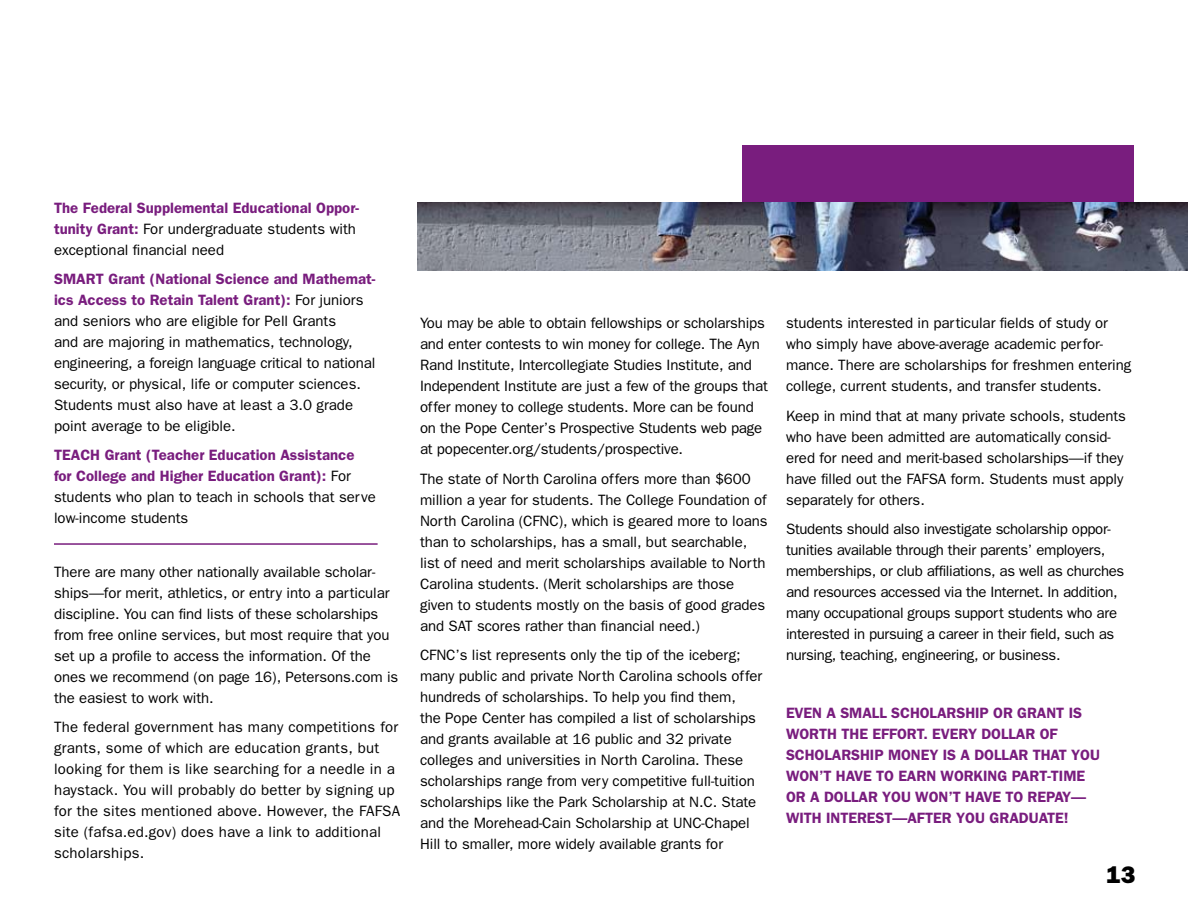
<style>
.page{position:relative;width:1188px;height:918px;background:#fff}
.page>*{position:absolute;margin:0;border:0;box-sizing:border-box;transform-origin:0 0}
.t1{font:800 24px "Franklin Gothic";color:#000}
.t2{font:15px/21px "Franklin Gothic";letter-spacing:-.005em;color:#000}
.t3{font:600 15px/21px "Franklin Gothic";color:#791d7e}
.t4{font:15px/21px "Franklin Gothic";letter-spacing:.015em;color:#000}
.s1{font-weight:600;color:#791d7e}
.s2{font-weight:400;color:#000}
</style>
<div class="page">
<div style="left:742px;top:146px;width:392px;height:61px;background:#791d7e"></div>
<img style="left:417px;top:203px;width:771px;height:67px">
<hr style="left:54px;top:543px;width:324px;height:2px;background:#791d7e">
<p class="t2" style="left:54px;top:197px;width:307px"><span class="s1">THE FEDERAL SUPPLEMENTAL EDUCATIONAL OPPOR-<br>TUNITY GRANT:</span> For undergraduate students with exceptional financial need</p>
<p class="t2" style="left:54px;top:268px;width:323px"><span class="s1">SMART GRANT (NATIONAL SCIENCE AND MATHEMAT-ICS ACCESS TO RETAIN TALENT GRANT):</span> For juniors and seniors who are eligible for Pell Grants<br>and are majoring in mathematics, technology, engineering, a foreign language critical to national security, or physical, life or computer sciences.<br>Students must also have at least a 3.0 grade point average to be eligible.</p>
<p class="t3" style="left:54px;top:444px;width:323px">TEACH GRANT (TEACHER EDUCATION ASSISTANCE FOR COLLEGE AND HIGHER EDUCATION GRANT): <span class="s2">For students who plan to teach in schools that serve low-income students</span></p>
<p class="t2" style="left:54px;top:561px;width:346px">There are many other nationally available scholar&shy;ships—for merit, athletics, or entry into a particular discipline. You can find lists of these scholarships from free online services, but most require that you set up a profile to access the information. Of the ones we recommend (on page 16), Petersons.com is the easiest to work with.</p>
<p class="t4" style="left:54px;top:716px;width:347px">The federal government has many competitions for grants, some of which are education grants, but looking for them is like searching for a needle in a haystack. You will probably do better by signing up for the sites mentioned above. H owever, the FAFSA site (fafsa.ed.gov) does have a link to additional scholarships.</p>
<p class="t2" style="left:420px;top:312px;width:349px">You may be able to obtain fellowships or scholarships and enter contests to win money for college. The Ayn Rand I nstitute, I ntercollegiate Studies I nstitute, and<br>I ndependent I nstitute are just a few of the groups that offer money to college students. More can be found on the Pope Center’s Prospective Students web page at popecenter.org/students/prospective.</p>
<p class="t2" style="left:420px;top:468px;width:349px">The state of North Carolina offers more than $600 million a year for students. The College Foundation of North Carolina (CFNC), which is geared more to loans than to scholarships, has a small, but searchable, list of need and merit scholarships available to North Carolina students. (Merit scholarships are those given to students mostly on the basis of good grades and SAT scores rather than financial need.)</p>
<p class="t2" style="left:420px;top:644px;width:344px">CFNC’s list represents only the tip of the iceberg; many public and private North Carolina schools offer hundreds of scholarships. To help you find them,<br>the Pope Center has compiled a list of scholarships and grants available at 16 public and 32 private colleges and universities in North Carolina. These scholarships range from very competitive full-tuition scholarships like the Park Scholarship at N.C. State and the Morehead-Cain Scholarship at UNC-Chapel<br>H ill to smaller, more widely available grants for</p>
<p class="t2" style="left:786px;top:312px;width:347px">students interested in particular fields of study or who simply have above-average academic perfor&shy;mance. There are scholarships for freshmen entering college, current students, and transfer students.</p>
<p class="t2" style="left:786px;top:405px;width:342px">Keep in mind that at many private schools, students who have been admitted are automatically consid&shy;ered for need and merit-based scholarships—if they have filled out the FAFSA form. Students must apply separately for others.</p>
<p class="t2" style="left:786px;top:518px;width:340px">Students should also investigate scholarship oppor&shy;tunities available through their parents’ employers, memberships, or club affiliations, as well as churches and resources accessed via the I nternet. I n addition, many occupational groups support students who are interested in pursuing a career in their field, such as nursing, teaching, engineering, or business.</p>
<p class="t3" style="left:786px;top:702px;width:86px">EVEN A SMALL</p>
<p class="t3" style="left:891px;top:702px;width:39px">SCHOLARS</p>
<p class="t3" style="left:965px;top:702px;width:63px">HIP OR GRANT</p>
<p class="t3" style="left:1069px;top:702px;width:7px">IS</p>
<p class="t3" style="left:786px;top:723px;width:24px">WORT</p>
<p class="t3" style="left:827px;top:723px;width:164px">H THE EFFORT. EVERY DOLLAR</p>
<p class="t3" style="left:1040px;top:723px;width:19px">OF</p>
<p class="t3" style="left:786px;top:744px;width:39px">SCHOLARS</p>
<p class="t3" style="left:860px;top:744px;width:52px">HIP MONE</p>
<p class="t3" style="left:929px;top:744px;width:55px">Y IS ADOLLAR</p>
<p class="t3" style="left:1033px;top:744px;width:58px">THAT YOU</p>
<p class="t3" style="left:786px;top:765px;width:123px">WON ’T HAVE TO EARN</p>
<p class="t3" style="left:941px;top:765px;width:52px">WORKING</p>
<p class="t3" style="left:1012px;top:765px;width:74px">PART-TI ME</p>
<p class="t3" style="left:786px;top:786px;width:48px">OR ADOLLAR</p>
<p class="t3" style="left:882px;top:786px;width:205px">YOU WON ’T HAVE TO REPAY—</p>
<p class="t3" style="left:786px;top:807px;width:50px">WITH INTEREST</p>
<p class="t3" style="left:892px;top:807px;width:43px">—AFTER</p>
<p class="t3" style="left:956px;top:807px;width:44px">YOU GRADUATE</p>
<p class="t3" style="left:1064px;top:807px;width:6px">!</p>
<h1 class="t1" style="left:1106px;top:861px;width:30px">13</h1>
</div>
